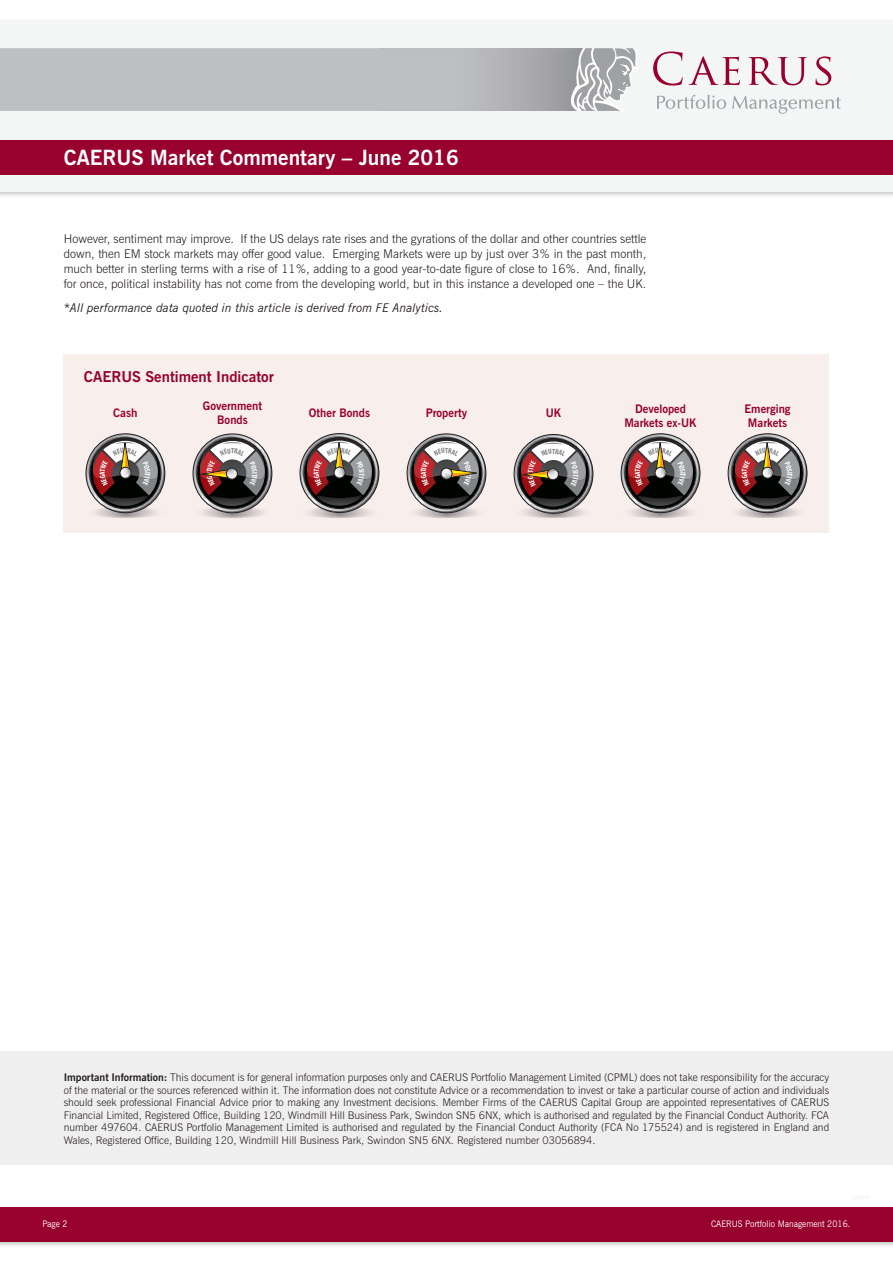
<style>
.page{position:relative;width:893px;height:1263px;background:#fff}
.page>*{position:absolute;margin:0;border:0;box-sizing:border-box;transform-origin:0 0}
.t1{font:700 21px "News Gothic BT";color:#fff}
.t2{font:700 15px "News Gothic BT";color:#98012d}
.t3{font:300 12px/15px "News Gothic BT";color:#231f20;text-align:justify}
.t4{font:italic 12px "News Gothic BT";color:#231f20}
.t5{font:700 11.85px/14.1px "News Gothic BT";color:#98012d;text-align:center;scale:.96 1}
.t6{font:700 11.85px "News Gothic BT";color:#98012d}
.t7{font:300 10.5px/12.6px "News Gothic BT";color:#231f20;text-align:justify}
.t8{font:9px "News Gothic BT";color:#fff;scale:.95 1}
.s1{font-weight:700}
</style>
<div class="page">
<div style="left:0;top:19px;width:893px;height:179px;background:#231f20;opacity:.25"></div>
<div style="left:0;top:21px;width:893px;height:170px;background:#f4f5f5"></div>
<div style="left:0;top:140px;width:893px;height:34px;background:#98012d"></div>
<div style="left:0;top:1205px;width:893px;height:43px;background:#231f20;opacity:.25"></div>
<div style="left:0;top:1208px;width:893px;height:34px;background:#98012d"></div>
<svg style="left:0;top:48px;width:638px;height:63px"></svg>
<svg style="left:653px;top:51px;width:30px;height:35px"></svg>
<svg style="left:689px;top:56px;width:51px;height:29px"></svg>
<svg style="left:749px;top:57px;width:58px;height:28px"></svg>
<svg style="left:816px;top:56px;width:15px;height:29px"></svg>
<svg style="left:657px;top:95px;width:69px;height:14px"></svg>
<svg style="left:732px;top:96px;width:109px;height:18px"></svg>
<div style="left:64px;top:354px;width:765px;height:179px;background:#f8eeec"></div>
<svg style="left:405px;top:507px;width:83px;height:11px"></svg>
<svg style="left:84px;top:507px;width:83px;height:11px"></svg>
<svg style="left:191px;top:507px;width:83px;height:11px"></svg>
<svg style="left:298px;top:507px;width:83px;height:11px"></svg>
<svg style="left:512px;top:507px;width:83px;height:11px"></svg>
<svg style="left:619px;top:507px;width:83px;height:11px"></svg>
<svg style="left:726px;top:507px;width:83px;height:11px"></svg>
<div style="left:0;top:1051px;width:893px;height:114px;background:#efeff0"></div>
<svg style="left:407px;top:433px;width:79px;height:80px"></svg>
<svg style="left:86px;top:433px;width:79px;height:80px"></svg>
<svg style="left:193px;top:433px;width:79px;height:80px"></svg>
<svg style="left:300px;top:433px;width:79px;height:80px"></svg>
<svg style="left:514px;top:434px;width:79px;height:80px"></svg>
<svg style="left:621px;top:433px;width:79px;height:80px"></svg>
<svg style="left:728px;top:433px;width:79px;height:80px"></svg>
<h1 class="t1" style="left:64px;top:144px;width:396px">CAERUS Market Commentary – June 2016</h1>
<p class="t3" style="left:64px;top:231px;width:584px">However, sentiment may improve. If the US delays rate rises and the gyrations of the dollar and other countries settle down, then EM stock markets may offer good value. Emerging Markets were up by just over 3% in the past month, much better in sterling terms with a rise of 11%, adding to a good year-to-date figure of close to 16%. And, finally, for once, political instability has not come from the developing world, but in this instance a developed one – the UK.</p>
<p class="t4" style="left:64px;top:300px;width:381px">*All performance data quoted in this article is derived from FE Analytics.</p>
<h2 class="t2" style="left:84px;top:367px;width:192px">CAERUS Sentiment Indicator</h2>
<p class="t6" style="left:113px;top:406px;width:26px">Cash</p>
<p class="t5" style="left:203px;top:399px;width:63px">Government<br>Bonds</p>
<p class="t5" style="left:309px;top:406px;width:65px">Other Bonds</p>
<p class="t5" style="left:546px;top:406px;width:18px">UK</p>
<p class="t5" style="left:624px;top:402px;width:77px">Developed<br>Markets ex-UK</p>
<p class="t5" style="left:744px;top:402px;width:50px;text-align:left">Emerging<br>Markets</p>
<p class="t5" style="left:426px;top:406px;width:45px">Property</p>
<p class="t7" style="left:64px;top:1071px;width:767px"><span class="s1">Important Information:</span> This document is for general information purposes only and CAERUS Portfolio Management Limited (CPML) does not take responsibility for the accuracy of the material or the sources referenced within it. The information does not constitute Advice or a recommendation to invest or take a particular course of action and individuals should seek professional Financial Advice prior to making any Investment decisions. Member Firms of the CAERUS Capital Group are appointed representatives of CAERUS Financial Limited, Registered Office, Building 120, Windmill Hill Business Park, Swindon SN5 6NX, which is authorised and regulated by the Financial Conduct Authority. FCA number 497604. CAERUS Portfolio Management Limited is authorised and regulated by the Financial Conduct Authority (FCA No 175524) and is registered in England and Wales, Registered Office, Building 120, Windmill Hill Business Park, Swindon SN5 6NX. Registered number 03056894.</p>
<p class="t8" style="left:43px;top:1219px;width:28px">Page 2</p>
<p class="t8" style="left:711px;top:1219px;width:148px">CAERUS Portfolio Management 2016.</p>
</div>
